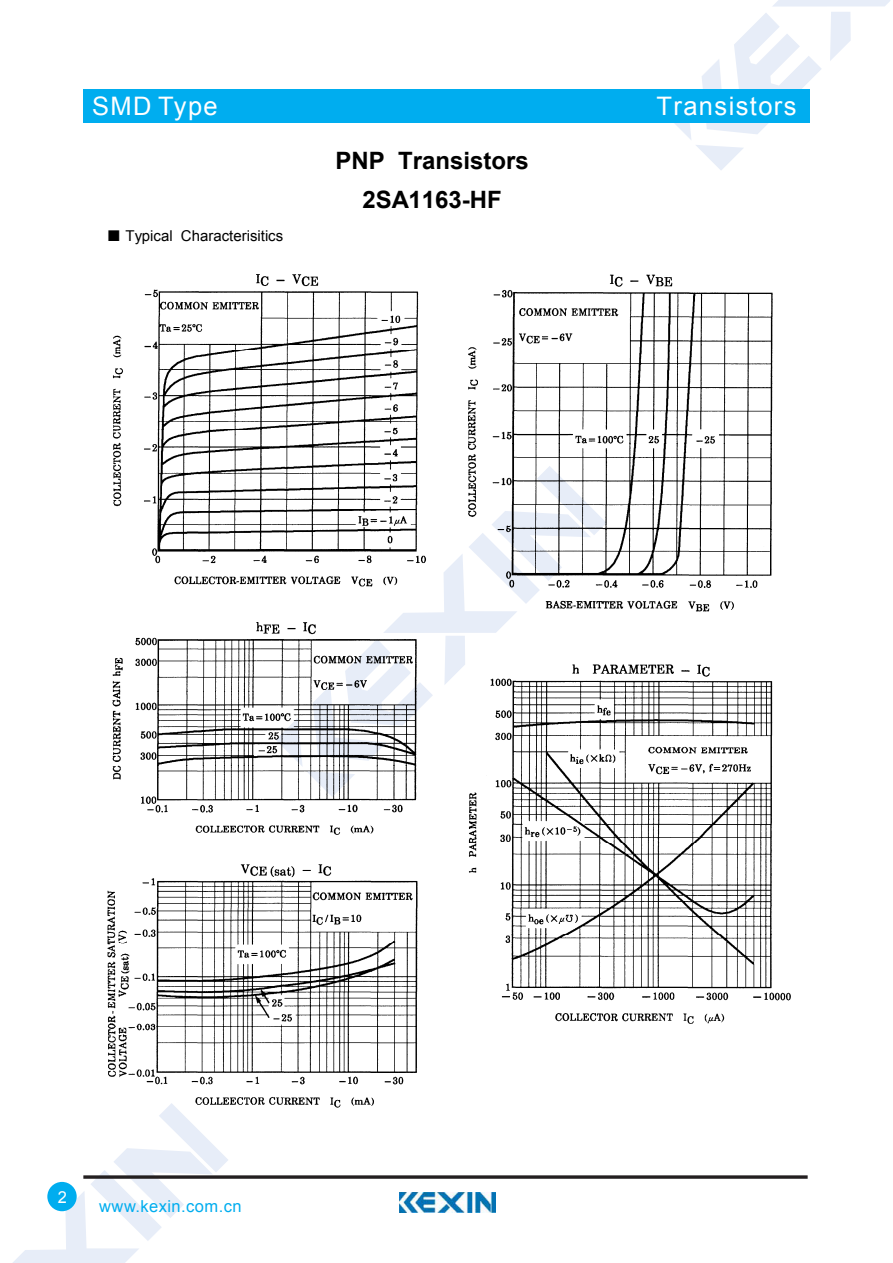
<style>
.page{position:relative;width:893px;height:1263px;background:#fff}
.page>*{position:absolute;margin:0;border:0;box-sizing:border-box;transform-origin:0 0}
.t1{font:25.5px "Arial";letter-spacing:.055em;color:#fff}
.t2{font:700 24px/39.3px "Arial";color:#000;text-align:center}
.t3{font:16.5px "Arial";letter-spacing:.025em;color:#00adef}
.t4{font:16.5px "Arial";color:#fff}
.t5{font:15px "Arial";color:#000}
.s1{font-family:"Sim Sun"}
</style>
<div class="page">
<svg style="left:674px;top:0;width:216px;height:170px"></svg>
<svg style="left:13px;top:1110px;width:215px;height:153px"></svg>
<div style="left:83px;top:89px;width:726px;height:34px;background:#00adef"></div>
<svg style="left:83px;top:1175px;width:725px;height:4px;background:#433f40"></svg>
<div style="left:47px;top:1182px;width:30px;height:29px;background:#00adef;border-radius:50%"></div>
<img style="left:400px;top:1193px;width:95px;height:20px">
<svg style="left:398px;top:554px;width:114px;height:151px"></svg>
<img style="left:113px;top:274px;width:306px;height:77px">
<svg style="left:112px;top:351px;width:306px;height:79px"></svg>
<svg style="left:113px;top:430px;width:305px;height:79px"></svg>
<svg style="left:152px;top:509px;width:277px;height:79px"></svg>
<img style="left:463px;top:274px;width:310px;height:342px">
<svg style="left:463px;top:358px;width:310px;height:86px"></svg>
<img style="left:112px;top:618px;width:311px;height:217px">
<img style="left:107px;top:864px;width:311px;height:246px">
<svg style="left:107px;top:943px;width:311px;height:83px"></svg>
<img style="left:463px;top:660px;width:310px;height:92px">
<svg style="left:468px;top:752px;width:304px;height:91px"></svg>
<svg style="left:468px;top:843px;width:304px;height:92px"></svg>
<svg style="left:501px;top:935px;width:290px;height:89px"></svg>
<h1 class="t1" style="left:92px;top:89px;width:127px">SMD Type</h1>
<p class="t5" style="left:106px;top:226px;width:178px"><span class="s1">■</span> Typical Characterisitics</p>
<h2 class="t2" style="left:336px;top:141px;width:195px">PNP Transistors<br>2SA1163-HF</h2>
<h1 class="t1" style="left:657px;top:89px;width:141px">Transistors</h1>
<p class="t4" style="left:58px;top:1186px;width:11px">2</p>
<p class="t3" style="left:99px;top:1196px;width:144px">www.kexin.com.cn</p>
</div>
